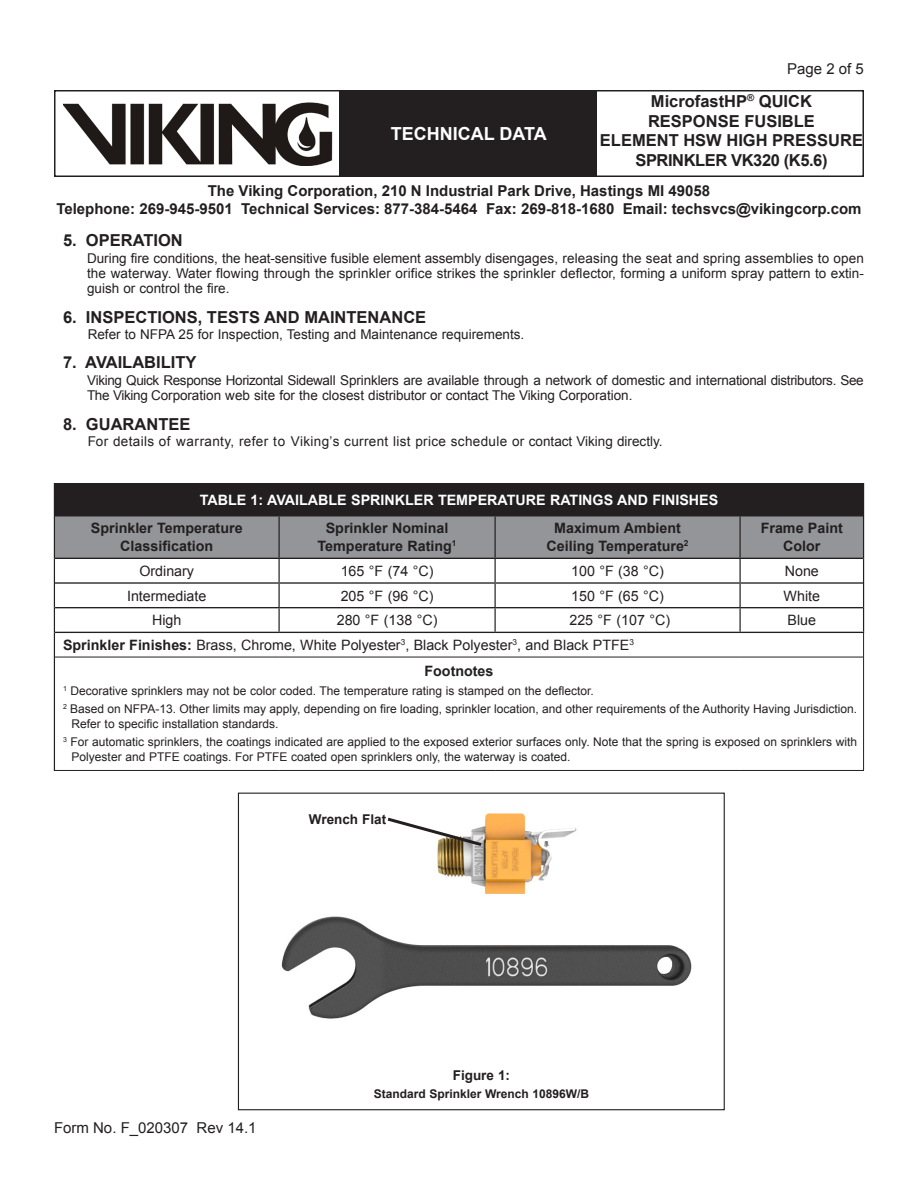
<style>
.page{position:relative;width:918px;height:1188px;background:#fff}
.page>*{position:absolute;margin:0;border:0;box-sizing:border-box;transform-origin:0 0}
.t1{font:700 18px "Arial";color:#fff}
.Heading{font:700 16.5px/19.8px "Arial";color:#231f20;text-align:center}
.t2{font:700 15px/18px "Arial";color:#231f20;text-align:center}
.t3{font:15px "Arial";color:#231f20}
.Table_Text_Bold{font:700 14.25px/17.9px "Arial";color:#231f20;text-align:center}
.Table_Text{font:14.25px "Arial";color:#231f20}
.Footnotes{font:14.25px "Arial";color:#231f20}
.Table_Text_Bold_Whit{font:700 14.25px "Arial";color:#fff}
.Body_Text{font:13.5px/15px "Arial";letter-spacing:-.01em;color:#231f20;text-align:justify}
.Technical_Data{font:13.5px "Arial";letter-spacing:.025em;color:#231f20}
.Technical_Data-2{font:13.5px "Arial";color:#231f20}
.Center_-_Bold{font:700 13.5px "Arial";color:#231f20}
.Footnotes-2{font:12px/15px "Arial";color:#231f20}
.Center-Bold{font:700 12px "Arial";color:#231f20}
.s1{font-weight:700}
</style>
<div class="page">
<div style="left:54px;top:90px;width:810px;height:87px;border:2px solid #231f20"></div>
<div style="left:340px;top:91px;width:257px;height:85px;background:#231f20"></div>
<img style="left:63px;top:102px;width:269px;height:63px">
<div style="left:54px;top:484px;width:810px;height:32px;background:#231f20"></div>
<hr style="left:55px;top:657px;width:224px;height:1px;background:#231f20">
<hr style="left:279px;top:657px;width:216px;height:1px;background:#231f20">
<hr style="left:495px;top:657px;width:245px;height:1px;background:#231f20">
<hr style="left:740px;top:657px;width:123px;height:1px;background:#231f20">
<hr style="left:54px;top:657px;width:1px;height:113px;background:#231f20">
<hr style="left:863px;top:657px;width:1px;height:113px;background:#231f20">
<hr style="left:54px;top:770px;width:225px;height:1px;background:#231f20">
<hr style="left:279px;top:770px;width:216px;height:1px;background:#231f20">
<hr style="left:495px;top:770px;width:245px;height:1px;background:#231f20">
<hr style="left:740px;top:770px;width:124px;height:1px;background:#231f20">
<hr style="left:54px;top:483px;width:225px;height:1px;background:#231f20">
<hr style="left:279px;top:483px;width:216px;height:1px;background:#231f20">
<hr style="left:495px;top:483px;width:245px;height:1px;background:#231f20">
<hr style="left:740px;top:483px;width:124px;height:1px;background:#231f20">
<svg style="left:54px;top:516px;width:810px;height:141px"></svg>
<div style="left:238px;top:793px;width:487px;height:317px;border:1px solid #231f20"></div>
<img style="left:281px;top:813px;width:411px;height:206px">
<svg style="left:384px;top:815px;width:101px;height:33px"></svg>
<h1 class="t1" style="left:391px;top:121px;width:157px">TECHNICAL DATA</h1>
<p class="t3" style="left:787px;top:59px;width:78px">Page 2 of 5</p>
<h2 class="Heading" style="left:600px;top:92px;width:265px">MicrofastHP<sup>®</sup> QUICK<br>RESPONSE FUSIBLE<br>ELEMENT HSW HIGH PRESSURE<br>SPRINKLER VK320 (K5.6)</h2>
<p class="t2" style="left:56px;top:182px;width:807px">The Viking Corporation, 210 N Industrial Park Drive, Hastings MI 49058<br>Telephone: 269-945-9501 Technical Services: 877-384-5464 Fax: 269-818-1680 Email: techsvcs@vikingcorp.com</p>
<p class="Heading" style="left:63px;top:231px;width:121px">5. OPERATION</p>
<p class="Body_Text" style="left:87px;top:251px;width:778px">During fire conditions, the heat-sensitive fusible element assembly disengages, releasing the seat and spring assemblies to open the waterway. Water flowing through the sprinkler orifice strikes the sprinkler deflector, forming a uniform spray pattern to extin&shy;guish or control the fire.</p>
<p class="Heading" style="left:63px;top:308px;width:365px">6. INSPECTIONS, TESTS AND MAINTENANCE</p>
<p class="Technical_Data-2" style="left:88px;top:326px;width:438px">Refer to NFPA 25 for Inspection, Testing and Maintenance requirements.</p>
<p class="Heading" style="left:63px;top:353px;width:135px">7. AVAILABILITY</p>
<p class="Body_Text" style="left:87px;top:373px;width:778px">Viking Quick Response Horizontal Sidewall Sprinklers are available through a network of domestic and international distributors. See<br>The Viking Corporation web site for the closest distributor or contact The Viking Corporation.</p>
<p class="Heading" style="left:63px;top:415px;width:129px">8. GUARANTEE</p>
<p class="Technical_Data" style="left:88px;top:433px;width:576px">For details of warranty, refer to Viking’s current list price schedule or contact Viking directly.</p>
<p class="Table_Text_Bold_Whit" style="left:200px;top:490px;width:520px">TABLE 1: AVAILABLE SPRINKLER TEMPERATURE RATINGS AND FINISHES</p>
<p class="Table_Text_Bold" style="left:91px;top:520px;width:153px">Sprinkler Temperature<br>Classification</p>
<p class="Table_Text_Bold" style="left:318px;top:520px;width:140px">Sprinkler Nominal<br>Temperature Rating<sup>1</sup></p>
<p class="Table_Text_Bold" style="left:547px;top:520px;width:144px">Maximum Ambient<br>Ceiling Temperature<sup>2</sup></p>
<p class="Table_Text_Bold" style="left:761px;top:520px;width:84px">Frame Paint<br>Color</p>
<p class="Table_Text" style="left:139px;top:562px;width:56px">Ordinary</p>
<p class="Table_Text" style="left:341px;top:562px;width:94px">165 °F (74 °C)</p>
<p class="Table_Text" style="left:571px;top:562px;width:94px">100 °F (38 °C)</p>
<p class="Table_Text" style="left:785px;top:562px;width:36px">None</p>
<p class="Table_Text" style="left:127px;top:586px;width:81px">Intermediate</p>
<p class="Table_Text" style="left:341px;top:586px;width:94px">205 °F (96 °C)</p>
<p class="Table_Text" style="left:571px;top:586px;width:94px">150 °F (65 °C)</p>
<p class="Table_Text" style="left:784px;top:586px;width:38px">White</p>
<p class="Table_Text" style="left:152px;top:611px;width:31px">High</p>
<p class="Table_Text" style="left:337px;top:611px;width:102px">280 °F (138 °C)</p>
<p class="Table_Text" style="left:569px;top:611px;width:102px">225 °F (107 °C)</p>
<p class="Table_Text" style="left:788px;top:611px;width:30px">Blue</p>
<p class="Footnotes" style="left:63px;top:636px;width:573px"><span class="s1">Sprinkler Finishes:</span> Brass, Chrome, White Polyester<sup>3</sup>, Black Polyester<sup>3</sup>, and Black PTFE<sup>3</sup></p>
<p class="Table_Text_Bold" style="left:424px;top:663px;width:71px">Footnotes</p>
<p class="Footnotes-2" style="left:63px;top:683px;width:532px"><sup>1</sup> Decorative sprinklers may not be color coded. The temperature rating is stamped on the deflector.</p>
<p class="Footnotes-2" style="left:72px;top:702px;width:787px;text-indent:-9px"><sup>2</sup> Based on NFPA-13. Other limits may apply, depending on fire loading, sprinkler location, and other requirements of the Authority Having Jurisdiction.<br>Refer to specific installation standards.</p>
<p class="Footnotes-2" style="left:72px;top:735px;width:787px;text-indent:-9px"><sup>3</sup> For automatic sprinklers, the coatings indicated are applied to the exposed exterior surfaces only. Note that the spring is exposed on sprinklers with<br>Polyester and PTFE coatings. For PTFE coated open sprinklers only, the waterway is coated.</p>
<p class="Center_-_Bold" style="left:309px;top:810px;width:79px">Wrench Flat</p>
<p class="t3" style="left:54px;top:1118px;width:204px">Form No. F_020307 Rev 14.1</p>
<p class="Center_-_Bold" style="left:453px;top:1066px;width:59px">Figure 1:</p>
<p class="Center-Bold" style="left:374px;top:1085px;width:217px">Standard Sprinkler Wrench 10896W/B</p>
</div>
